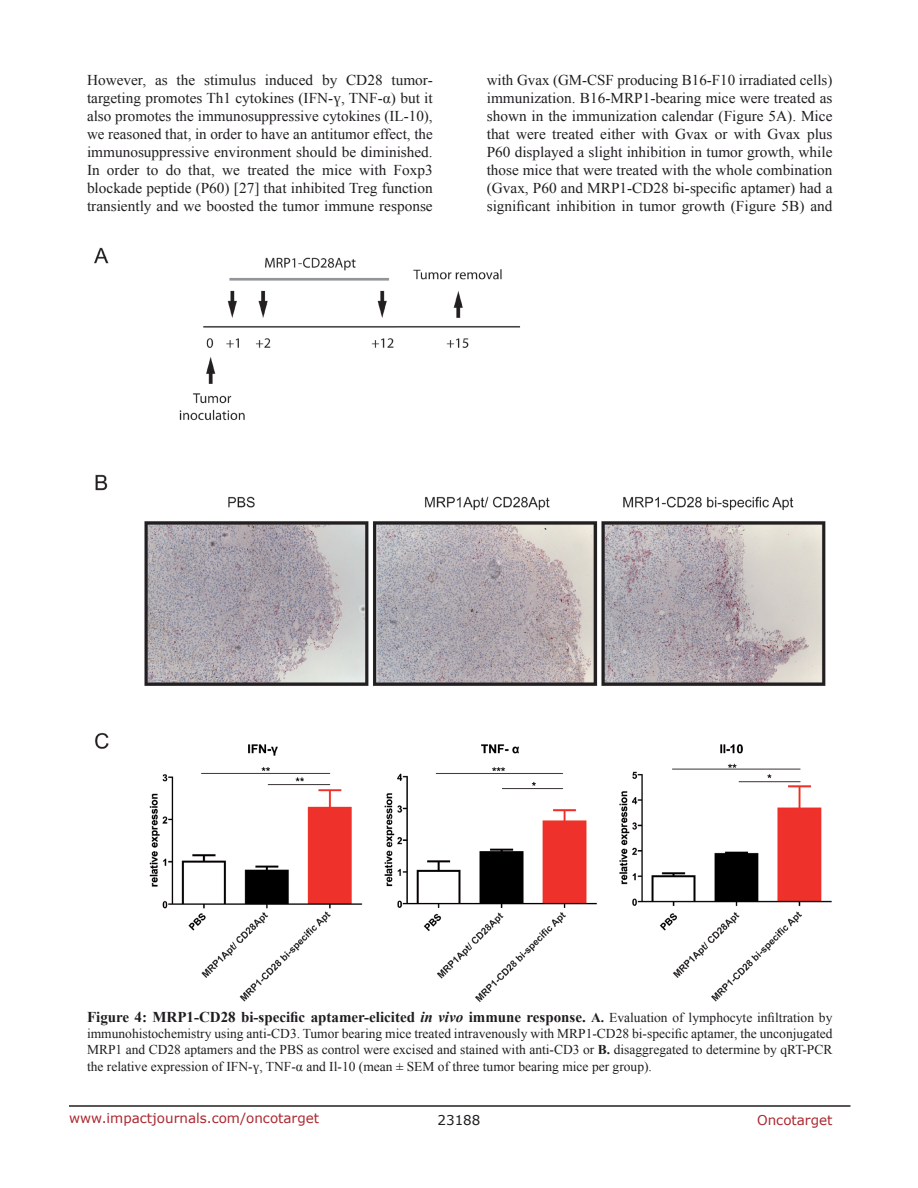
<style>
.page{position:relative;width:918px;height:1188px;background:#fff}
.page>*{position:absolute;margin:0;border:0;box-sizing:border-box;transform-origin:0 0}
.t1{font:15px/18px "Times New Roman";color:#201d20;text-align:justify}
.t2{font:700 15px "Times New Roman";color:#201d20}
.t3{font:13.5px/16.2px "Times New Roman";color:#201d20;text-align:justify}
.t4{font:13.5px "Verdana";color:#ac2830}
.t5{font:13.5px "Verdana";color:#201d20}
.s1{font-style:italic}
.s2{font-size:13.5px}
.s3{font-weight:400;font-size:13.5px}
.s4{font-weight:700}
</style>
<div class="page">
<hr style="left:69px;top:1105px;width:781px;height:2px;background:#231f20">
<img style="left:94px;top:247px;width:738px;height:756px">
<p class="t1" style="left:87px;top:71px;width:347px">However, as the stimulus induced by CD28 tumor&shy;targeting promotes Th1 cytokines (IFN-ү, TNF-α) but it also promotes the immunosuppressive cytokines (IL-10), we reasoned that, in order to have an antitumor effect, the immunosuppressive environment should be diminished.<br>In order to do that, we treated the mice with Foxp3 blockade peptide (P60) [27] that inhibited Treg function transiently and we boosted the tumor immune response</p>
<p class="t1" style="left:487px;top:71px;width:347px">with Gvax (GM-CSF producing B16-F10 irradiated cells) immunization. B16-MRP1-bearing mice were treated as shown in the immunization calendar (Figure 5A). Mice that were treated either with Gvax or with Gvax plus P60 displayed a slight inhibition in tumor growth, while those mice that were treated with the whole combination (Gvax, P60 and MRP1-CD28 bi-specific aptamer) had a significant inhibition in tumor growth (Figure 5B) and</p>
<p class="t2" style="left:87px;top:1007px;width:747px">Figure 4: MRP1-CD28 bi-specific aptamer-elicited <span class="s1">in vivo</span> immune response. <span class="s2">A.</span> <span class="s3">Evaluation of lymphocyte infiltration by</span></p>
<p class="t3" style="left:87px;top:1025px;width:747px">immunohistochemistry using anti-CD3. Tumor bearing mice treated intravenously with MRP1-CD28 bi-specific aptamer, the unconjugated MRP1 and CD28 aptamers and the PBS as control were excised and stained with anti-CD3 or <span class="s4">B.</span> disaggregated to determine by qRT-PCR the relative expression of IFN-ү, TNF-α and Il-10 (mean ± SEM of three tumor bearing mice per group).</p>
<p class="t4" style="left:69px;top:1109px;width:252px">www.impactjournals.com/oncotarget</p>
<p class="t5" style="left:438px;top:1111px;width:44px">23188</p>
<p class="t4" style="left:757px;top:1111px;width:77px">Oncotarget</p>
</div>
